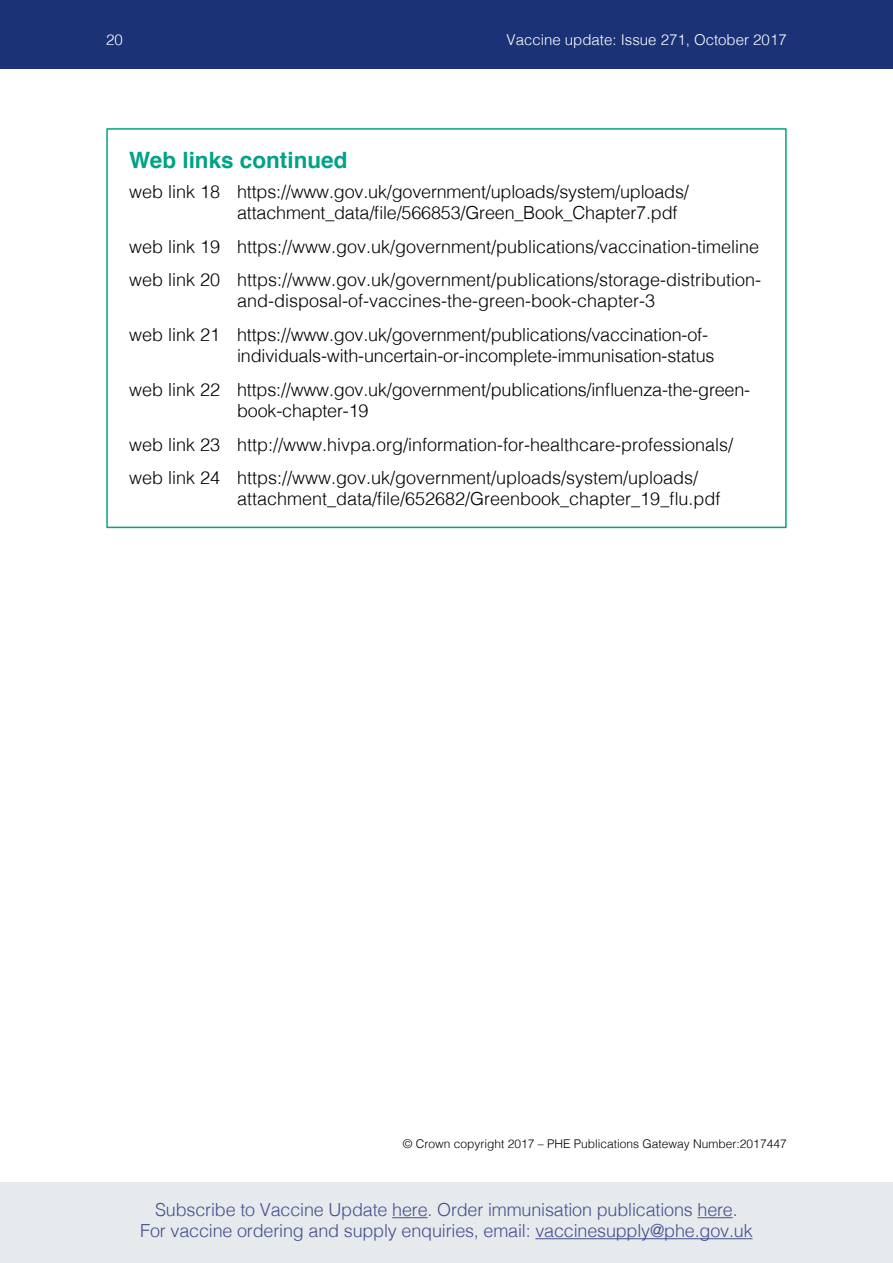
<style>
.page{position:relative;width:893px;height:1263px;background:#fff}
.page>*{position:absolute;margin:0;border:0;box-sizing:border-box;transform-origin:0 0}
.t1{font:700 22.5px "Helvetica";color:#00a385}
.t2{font:300 18px/21px "Helvetica";color:#000}
.t3{font:300 18px/21px "Helvetica";letter-spacing:-.01em;color:#444f8d;text-align:center}
.t4{font:300 15px "Helvetica";color:#fff}
.copyright_line{font:300 12px "Helvetica";color:#000}
</style>
<div class="page">
<div style="left:0;top:1182px;width:893px;height:81px;background:#e6eaed"></div>
<div style="left:0;top:0;width:893px;height:68px;background:#1b3276"></div>
<hr style="left:392px;top:1217px;width:36px;height:1px;background:#444f8d">
<hr style="left:697px;top:1217px;width:36px;height:1px;background:#444f8d">
<hr style="left:535px;top:1238px;width:217px;height:1px;background:#444f8d">
<div style="left:106px;top:128px;width:681px;height:400px;border:2px solid #00a385"></div>
<p class="t4" style="left:106px;top:27px;width:18px">20</p>
<p class="t4" style="left:506px;top:27px;width:282px">Vaccine update: Issue 271, October 2017</p>
<p class="t1" style="left:129px;top:142px;width:220px">Web links continued</p>
<p class="t2" style="left:237px;top:180px;width:453px;text-indent:-108px">web link 18 https://www.gov.uk/government/uploads/system/uploads/ attachment_data/file/566853/Green_Book_Chapter7.pdf</p>
<p class="t2" style="left:129px;top:234px;width:632px">web link 19 https://www.gov.uk/government/publications/vaccination-timeline</p>
<p class="t2" style="left:129px;top:268px;width:634px;text-align:center">web link 20 https://www.gov.uk/government/publications/storage-distribution&shy;and-disposal-of-vaccines-the-green-book-chapter-3</p>
<p class="t2" style="left:237px;top:323px;width:479px;text-indent:-108px">web link 21 https://www.gov.uk/government/publications/vaccination-of&shy;individuals-with-uncertain-or-incomplete-immunisation-status</p>
<p class="t2" style="left:237px;top:378px;width:515px;text-indent:-108px">web link 22 https://www.gov.uk/government/publications/influenza-the-green&shy;book-chapter-19</p>
<p class="t2" style="left:129px;top:432px;width:606px">web link 23 http://www.hivpa.org/information-for-healthcare-professionals/</p>
<p class="t2" style="left:237px;top:466px;width:485px;text-indent:-108px">web link 24 https://www.gov.uk/government/uploads/system/uploads/ attachment_data/file/652682/Greenbook_chapter_19_flu.pdf</p>
<p class="copyright_line" style="left:403px;top:1134px;width:385px">© Crown copyright 2017 – PHE Publications Gateway Number:2017447</p>
<p class="t3" style="left:140px;top:1198px;width:614px">Subscribe to Vaccine Update here. Order immunisation publications here.<br>For vaccine ordering and supply enquiries, email: vaccinesupply@phe.gov.uk</p>
</div>
